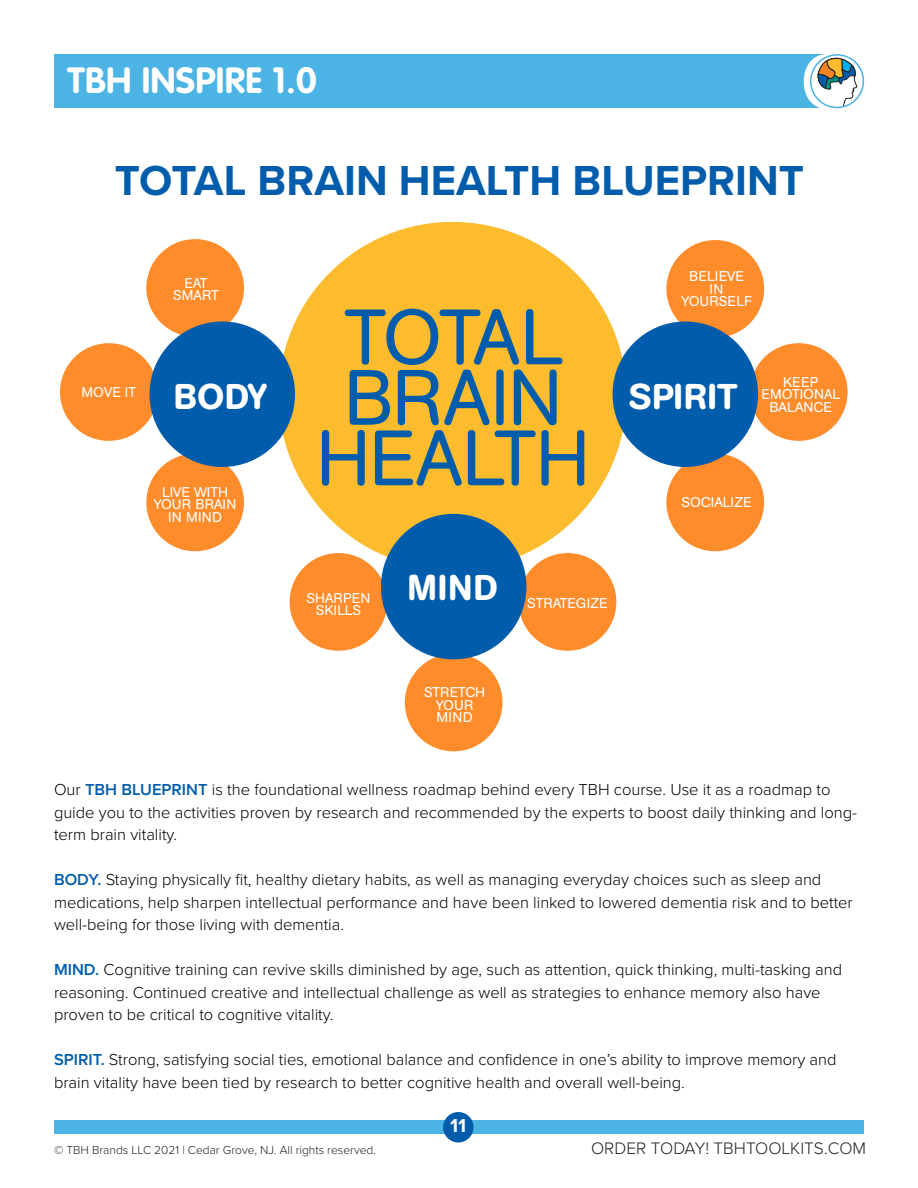
<style>
.page{position:relative;width:918px;height:1188px;background:#fff}
.page>*{position:absolute;margin:0;border:0;box-sizing:border-box;transform-origin:0 0}
.t1{font:77.55px/60.4px "AG Book Rounded";letter-spacing:-.025em;color:#015dab;text-align:center}
.t2{font:700 43.5px "Proxima Nova";color:#015dab}
.t3{font:700 36px "VAG Rounded";letter-spacing:.01em;color:#fff}
.t4{font:500 35.55px "AG Book Rounded";letter-spacing:.02em;color:#fff}
.t5{font:700 19.5px "Proxima Nova";color:#fff}
.List_Paragraph{font:300 17.25px "Proxima Nova";color:#231f20}
.t6{font:300 16.5px/22.5px "Proxima Nova";color:#000}
.t7{font:14.1px/12.5px "AG Book Rounded";color:#fff;text-align:center}
.Copyright{font:300 12px "Proxima Nova";color:#231f20}
.s1{font-weight:600;color:#015dab}
</style>
<div class="page">
<div style="left:290px;top:553px;width:97px;height:98px;background:#ff8c2b;border-radius:50%"></div>
<div style="left:146px;top:454px;width:98px;height:97px;background:#ff8c2b;border-radius:50%"></div>
<div style="left:146px;top:239px;width:98px;height:98px;background:#ff8c2b;border-radius:50%"></div>
<div style="left:60px;top:343px;width:98px;height:98px;background:#ff8c2b;border-radius:50%"></div>
<div style="left:750px;top:343px;width:98px;height:98px;background:#ff8c2b;border-radius:50%"></div>
<div style="left:666px;top:454px;width:98px;height:97px;background:#ff8c2b;border-radius:50%"></div>
<div style="left:666px;top:240px;width:98px;height:98px;background:#ff8c2b;border-radius:50%"></div>
<div style="left:519px;top:553px;width:97px;height:98px;background:#ff8c2b;border-radius:50%"></div>
<div style="left:405px;top:654px;width:98px;height:97px;background:#ff8c2b;border-radius:50%"></div>
<div style="left:279px;top:222px;width:347px;height:348px;background:#fdbb2e;border-radius:50%"></div>
<div style="left:381px;top:514px;width:145px;height:145px;background:#015dab;border-radius:50%"></div>
<div style="left:613px;top:321px;width:145px;height:146px;background:#015dab;border-radius:50%"></div>
<div style="left:149px;top:321px;width:146px;height:146px;background:#015dab;border-radius:50%"></div>
<div style="left:54px;top:1120px;width:810px;height:14px;background:#4cb4e5"></div>
<div style="left:443px;top:1112px;width:31px;height:30px;background:#015dab;border-radius:50%"></div>
<div style="left:54px;top:54px;width:775px;height:54px;background:#4cb4e5"></div>
<svg style="left:804px;top:54px;width:53px;height:55px"></svg>
<div style="left:810px;top:54px;width:54px;height:54px;border:2px solid #4cb4e5;border-radius:50%"></div>
<p class="t3" style="left:68px;top:59px;width:251px">TBH INSPIRE 1.0</p>
<p class="t2" style="left:115px;top:149px;width:691px">TOTAL BRAIN HEALTH BLUEPRINT</p>
<p class="t7" style="left:82px;top:386px;width:56px">MOVE IT</p>
<p class="t7" style="left:173px;top:277px;width:47px">EAT<br>SMART</p>
<p class="t7" style="left:681px;top:270px;width:72px">BELIEVE<br>IN<br>YOURSELF</p>
<p class="t1" style="left:316px;top:307px;width:276px">TOTAL<br>BRAIN<br>HEALTH</p>
<p class="t4" style="left:174px;top:376px;width:95px">BODY</p>
<p class="t4" style="left:629px;top:376px;width:110px">SPIRIT</p>
<p class="t7" style="left:154px;top:486px;width:84px">LIVE WITH<br>YOUR BRAIN<br>IN MIND</p>
<p class="t7" style="left:681px;top:496px;width:72px">SOCIALIZE</p>
<p class="t7" style="left:761px;top:376px;width:80px">KEEP<br>EMOTIONAL<br>BALANCE</p>
<p class="t7" style="left:306px;top:592px;width:66px">SHARPEN<br>SKILLS</p>
<p class="t4" style="left:408px;top:567px;width:92px">MIND</p>
<p class="t7" style="left:527px;top:597px;width:82px">STRATEGIZE</p>
<p class="t7" style="left:424px;top:686px;width:63px">STRETCH<br>YOUR<br>MIND</p>
<p class="t6" style="left:54px;top:777px;width:805px">Our <span class="s1">TBH BLUEPRINT</span> is the foundational wellness roadmap behind every TBH course. Use it as a roadmap to guide you to the activities proven by research and recommended by the experts to boost daily thinking and long&shy;term brain vitality.</p>
<p class="t6" style="left:54px;top:867px;width:800px"><span class="s1">BODY.</span> Staying physically fit, healthy dietary habits, as well as managing everyday choices such as sleep and medications, help sharpen intellectual performance and have been linked to lowered dementia risk and to better well-being for those living with dementia.</p>
<p class="t6" style="left:54px;top:957px;width:790px"><span class="s1">MIND.</span> Cognitive training can revive skills diminished by age, such as attention, quick thinking, multi-tasking and reasoning. Continued creative and intellectual challenge as well as strategies to enhance memory also have proven to be critical to cognitive vitality.</p>
<p class="t6" style="left:54px;top:1047px;width:784px"><span class="s1">SPIRIT.</span> Strong, satisfying social ties, emotional balance and confidence in one’s ability to improve memory and brain vitality have been tied by research to better cognitive health and overall well-being.</p>
<p class="Copyright" style="left:54px;top:1141px;width:324px">© TBH Brands LLC 2021 | Cedar Grove, NJ. All rights reserved.</p>
<p class="t5" style="left:450px;top:1111px;width:18px">11</p>
<p class="List_Paragraph" style="left:591px;top:1135px;width:277px">ORDER TODAY! TBHTOOLKITS.COM</p>
</div>
